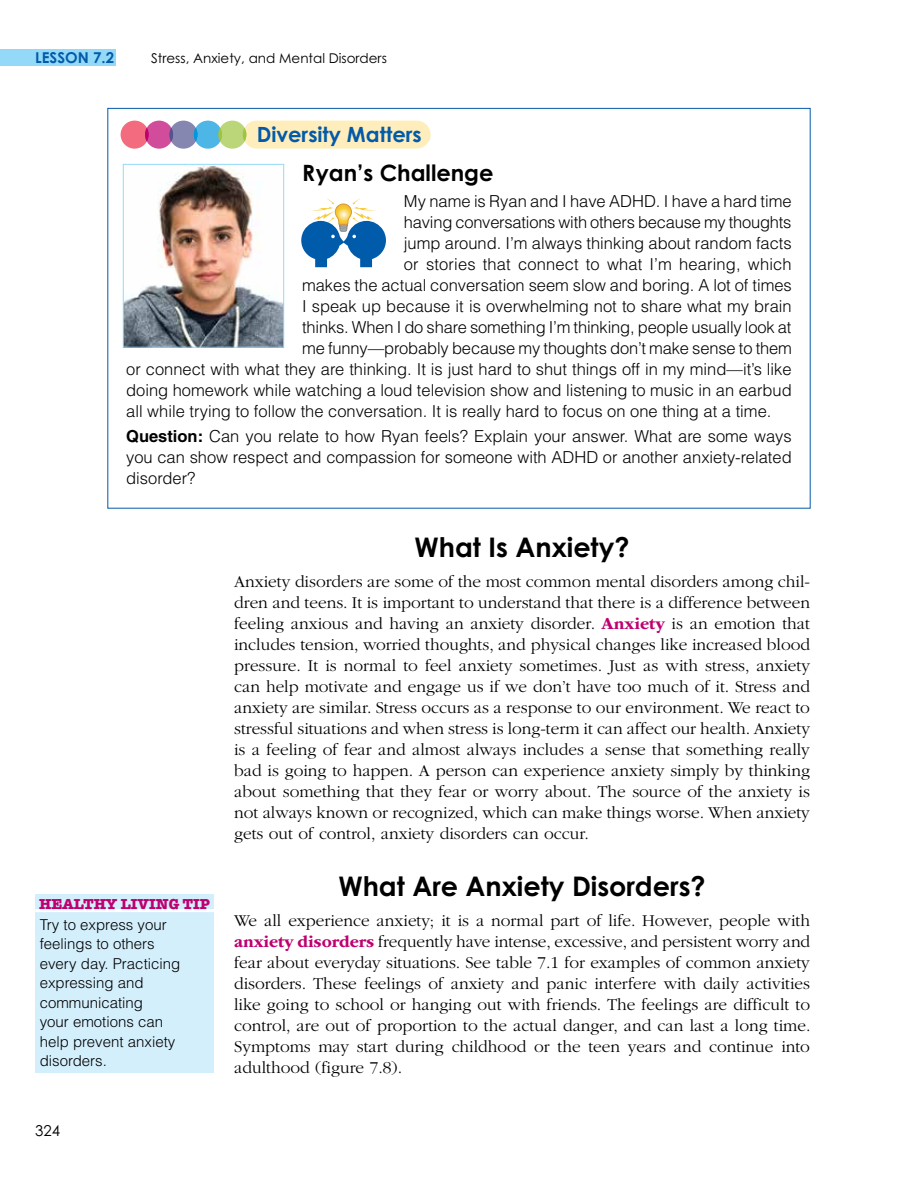
<style>
.page{position:relative;width:918px;height:1188px;background:#fff}
.page>*{position:absolute;margin:0;border:0;box-sizing:border-box;transform-origin:0 0}
.a{font:700 27px "Century Gothic Std";color:#000}
.t1{font:700 22.5px "Century Gothic Std";color:#000}
.t2{font:700 21px "Century Gothic Std";color:#025aa9}
.txni{font:300 17.25px/21px "ITC Garamond Std";color:#000;text-align:justify}
.t3{font:300 16.5px/21px "Helvetica LT Std";color:#000;text-align:justify}
.t4{font:300 15px/19.5px "Helvetica LT Std";color:#000}
.t5{font:700 15px "Century Gothic Std";color:#025aa9}
.t6{font:15px "Century Gothic Std";color:#000}
.t7{font:700 14.7px "American Typewriter Std";color:#be0071}
.t8{font:13.5px "Century Gothic Std";color:#000}
.s1{font-weight:700}
.s2{font-weight:700;color:#be0071}
</style>
<div class="page">
<div style="left:0;top:49px;width:116px;height:17px;background:#94daf8"></div>
<div style="left:243px;top:121px;width:188px;height:28px;background:#feb;border-radius:14px"></div>
<div style="left:121px;top:121px;width:28px;height:28px;background:#f36b7e;border-radius:50%"></div>
<div style="left:145px;top:121px;width:28px;height:28px;background:#d14d9b;border-radius:50%"></div>
<div style="left:169px;top:121px;width:29px;height:28px;background:#8687b0;border-radius:50%"></div>
<div style="left:194px;top:121px;width:28px;height:28px;background:#4db6e6;border-radius:50%"></div>
<div style="left:218px;top:121px;width:28px;height:28px;background:#bad679;border-radius:50%"></div>
<svg style="left:145px;top:128px;width:4px;height:13px"></svg>
<svg style="left:194px;top:128px;width:4px;height:14px"></svg>
<hr style="left:243px;top:128px;width:3px;height:14px;background:#9dc540;border-radius:50%">
<svg style="left:169px;top:128px;width:4px;height:14px"></svg>
<svg style="left:218px;top:128px;width:4px;height:14px"></svg>
<img style="left:125px;top:166px;width:157px;height:180px">
<div style="left:123px;top:164px;width:161px;height:184px;border:1px solid #94daf8"></div>
<svg style="left:301px;top:198px;width:85px;height:69px"></svg>
<div style="left:35px;top:894px;width:179px;height:178px;background:#d4effc"></div>
<hr style="left:35px;top:909px;width:179px;height:3px;background:#fff">
<p class="t5" style="left:35px;top:48px;width:80px">LESSON 7.2</p>
<p class="t8" style="left:151px;top:50px;width:237px">Stress, Anxiety, and Mental Disorders</p>
<p class="t2" style="left:257px;top:121px;width:167px">Diversity Matters</p>
<h2 class="t1" style="left:302px;top:159px;width:193px">Ryan’s Challenge</h2>
<p class="t3" style="left:404px;top:190px;width:389px">My name is Ryan and I have ADHD. I have a hard time</p>
<p class="t3" style="left:404px;top:211px;width:389px">having conversations with others because my thoughts</p>
<p class="t3" style="left:404px;top:232px;width:389px">jump around. I’m always thinking about random facts</p>
<p class="t3" style="left:404px;top:253px;width:389px">or stories that connect to what I’m hearing, which</p>
<p class="t3" style="left:302px;top:274px;width:491px">makes the actual conversation seem slow and boring. A lot of times</p>
<p class="t3" style="left:302px;top:295px;width:491px">I speak up because it is overwhelming not to share what my brain</p>
<p class="t3" style="left:302px;top:316px;width:491px">thinks. When I do share something I’m thinking, people usually look at</p>
<p class="t3" style="left:302px;top:337px;width:491px">me funny—probably because my thoughts don’t make sense to them</p>
<p class="t3" style="left:126px;top:358px;width:667px">or connect with what they are thinking. It is just hard to shut things off in my mind—it’s like</p>
<p class="t3" style="left:126px;top:379px;width:667px">doing homework while watching a loud television show and listening to music in an earbud</p>
<p class="t3" style="left:126px;top:400px;width:647px">all while trying to follow the conversation. It is really hard to focus on one thing at a time.</p>
<p class="t3" style="left:126px;top:426px;width:667px"><span class="s1">Question:</span> Can you relate to how Ryan feels? Explain your answer. What are some ways you can show respect and compassion for someone with ADHD or another anxiety-related disorder?</p>
<p class="t7" style="left:39px;top:895px;width:172px">HEALTHY LIVING TIP</p>
<p class="t4" style="left:40px;top:915px;width:142px">Try to express your feelings to others every day. Practicing expressing and communicating<br>your emotions can help prevent anxiety disorders.</p>
<p class="t6" style="left:35px;top:1121px;width:26px">324</p>
<h1 class="a" style="left:415px;top:531px;width:216px">What Is Anxiety?</h1>
<p class="txni" style="left:234px;top:572px;width:577px">Anxiety disorders are some of the most common mental disorders among chil&shy;dren and teens. It is important to understand that there is a difference between feeling anxious and having an anxiety disorder. <span class="s2">Anxiety</span> is an emotion that includes tension, worried thoughts, and physical changes like increased blood pressure. It is normal to feel anxiety sometimes. Just as with stress, anxiety can help motivate and engage us if we don’t have too much of it. Stress and anxiety are similar. Stress occurs as a response to our environment. We react to stressful situations and when stress is long-term it can affect our health. Anxiety is a feeling of fear and almost always includes a sense that something really bad is going to happen. A person can experience anxiety simply by thinking about something that they fear or worry about. The source of the anxiety is not always known or recognized, which can make things worse. When anxiety gets out of control, anxiety disorders can occur.</p>
<h1 class="a" style="left:338px;top:870px;width:369px">What Are Anxiety Disorders?</h1>
<p class="txni" style="left:234px;top:911px;width:578px">We all experience anxiety; it is a normal part of life. However, people with <span class="s2">anxiety disorders</span> frequently have intense, excessive, and persistent worry and fear about everyday situations. See table 7.1 for examples of common anxiety disorders. These feelings of anxiety and panic interfere with daily activities like going to school or hanging out with friends. The feelings are difficult to control, are out of proportion to the actual danger, and can last a long time.<br>Symptoms may start during childhood or the teen years and continue into adulthood (figure 7.8).</p>
</div>
